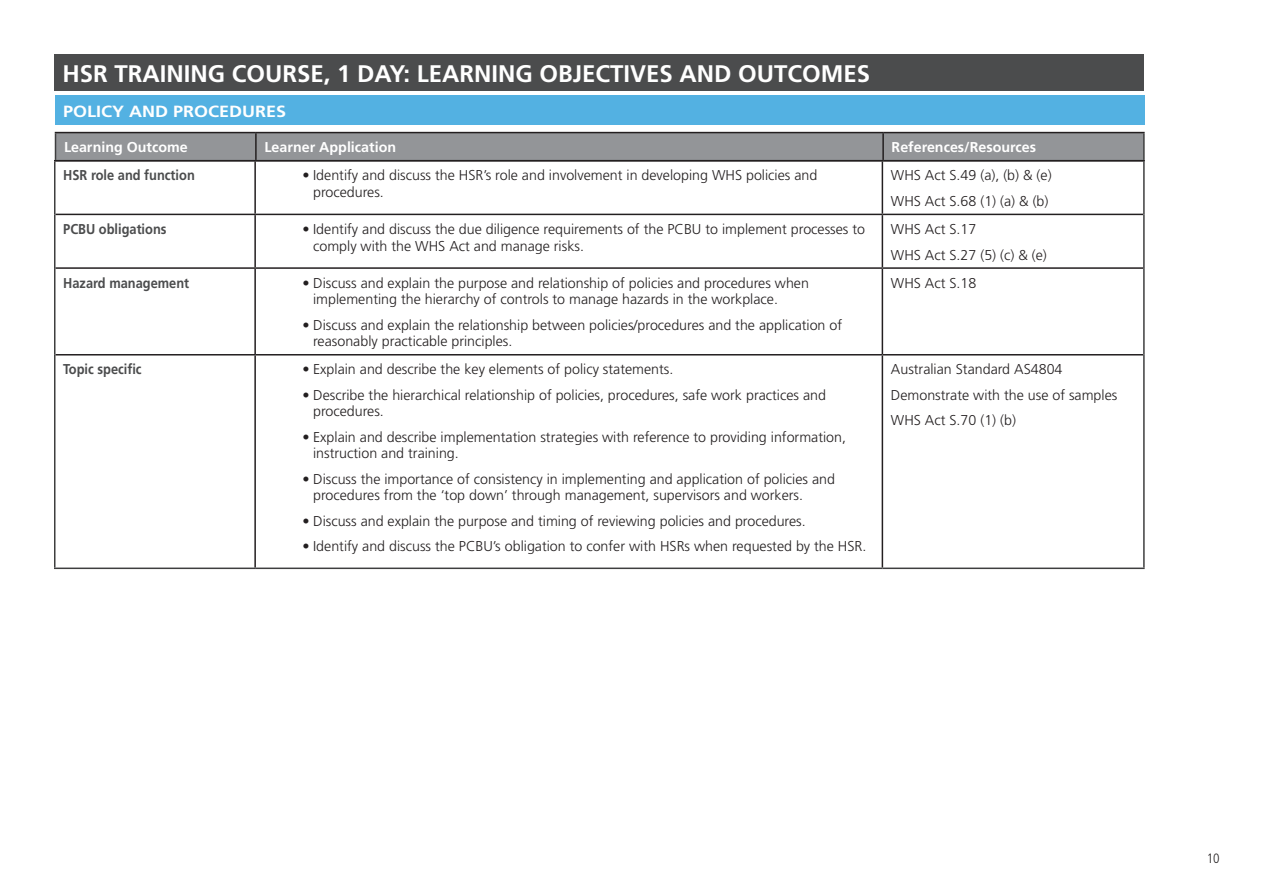
<style>
.page{position:relative;width:1263px;height:893px;background:#fff}
.page>*{position:absolute;margin:0;border:0;box-sizing:border-box;transform-origin:0 0}
.t1{font:700 24px "Frutiger";color:#fff}
.t2{font:700 16.2px "Frutiger";color:#fff;scale:1.11 1}
.t3{font:300 14.25px/16.5px "Frutiger";color:#231f20}
.t4{font:700 14.25px "Frutiger";color:#4b4c4d;scale:.9 1}
.t5{font:700 14.25px "Frutiger";color:#fff}
.t6{font:300 condensed 13.5px "Frutiger";color:#231f20}
</style>
<div class="page">
<hr style="left:54px;top:160px;width:201px;height:1px;background:#231f20">
<hr style="left:254px;top:161px;width:2px;height:53px;background:#231f20">
<hr style="left:882px;top:161px;width:1px;height:53px;background:#231f20">
<hr style="left:56px;top:214px;width:199px;height:1px;background:#231f20">
<hr style="left:255px;top:214px;width:627px;height:1px;background:#231f20">
<hr style="left:254px;top:215px;width:2px;height:52px;background:#231f20">
<hr style="left:882px;top:214px;width:261px;height:1px;background:#231f20">
<hr style="left:882px;top:215px;width:1px;height:52px;background:#231f20">
<hr style="left:56px;top:267px;width:199px;height:2px;background:#231f20">
<hr style="left:255px;top:267px;width:627px;height:2px;background:#231f20">
<hr style="left:254px;top:269px;width:2px;height:85px;background:#231f20">
<hr style="left:882px;top:267px;width:261px;height:2px;background:#231f20">
<hr style="left:882px;top:269px;width:1px;height:85px;background:#231f20">
<hr style="left:56px;top:354px;width:199px;height:1px;background:#231f20">
<hr style="left:255px;top:354px;width:627px;height:1px;background:#231f20">
<hr style="left:254px;top:355px;width:2px;height:213px;background:#231f20">
<hr style="left:882px;top:354px;width:261px;height:1px;background:#231f20">
<hr style="left:882px;top:355px;width:1px;height:213px;background:#231f20">
<hr style="left:54px;top:161px;width:2px;height:53px;background:#3e3e3f">
<hr style="left:1143px;top:161px;width:2px;height:53px;background:#3e3e3f">
<hr style="left:54px;top:214px;width:2px;height:54px;background:#3e3e3f">
<hr style="left:1143px;top:214px;width:2px;height:54px;background:#3e3e3f">
<hr style="left:54px;top:268px;width:2px;height:87px;background:#3e3e3f">
<hr style="left:54px;top:355px;width:2px;height:213px;background:#3e3e3f">
<hr style="left:1143px;top:355px;width:2px;height:213px;background:#3e3e3f">
<hr style="left:1143px;top:268px;width:2px;height:87px;background:#3e3e3f">
<hr style="left:54px;top:568px;width:201px;height:1px;background:#3e3e3f">
<hr style="left:255px;top:568px;width:627px;height:1px;background:#3e3e3f">
<hr style="left:882px;top:568px;width:263px;height:1px;background:#3e3e3f">
<div style="left:54px;top:54px;width:1090px;height:37px;background:#4b4c4d"></div>
<div style="left:55px;top:95px;width:1090px;height:30px;background:#53b1e2"></div>
<hr style="left:55px;top:132px;width:201px;height:1px;background:#231f20">
<hr style="left:256px;top:132px;width:627px;height:1px;background:#231f20">
<hr style="left:883px;top:132px;width:262px;height:1px;background:#231f20">
<hr style="left:883px;top:160px;width:262px;height:1px;background:#231f20">
<svg style="left:55px;top:133px;width:1088px;height:28px;background:#8c8e91"></svg>
<hr style="left:1143px;top:133px;width:2px;height:27px;background:#3e3e3f">
<h1 class="t1" style="left:63px;top:59px;width:809px">HSR TRAINING COURSE, 1 DAY: LEARNING OBJECTIVES AND OUTCOMES</h1>
<p class="t2" style="left:63px;top:102px;width:202px">POLICY AND PROCEDURES</p>
<p class="t5" style="left:64px;top:139px;width:125px">Learning Outcome</p>
<p class="t5" style="left:264px;top:139px;width:133px">Learner Application</p>
<p class="t5" style="left:892px;top:139px;width:146px">References/Resources</p>
<p class="t4" style="left:63px;top:167px;width:148px">HSR role and function</p>
<p class="t3" style="left:313px;top:167px;width:506px;text-indent:-11px">• Identify and discuss the HSR’s role and involvement in developing WHS policies and procedures.</p>
<p class="t3" style="left:891px;top:163px;width:162px;line-height:25.5px">WHS Act S.49 (a), (b) &amp; (e)<br>WHS Act S.68 (1) (a) &amp; (b)</p>
<p class="t4" style="left:63px;top:221px;width:116px">PCBU obligations</p>
<p class="t3" style="left:313px;top:221px;width:553px;text-indent:-11px">• Identify and discuss the due diligence requirements of the PCBU to implement processes to comply with the WHS Act and manage risks.</p>
<p class="t3" style="left:891px;top:216px;width:158px;line-height:25.5px">WHS Act S.17<br>WHS Act S.27 (5) (c) &amp; (e)</p>
<p class="t4" style="left:63px;top:274px;width:141px">Hazard management</p>
<p class="t3" style="left:313px;top:275px;width:497px;text-indent:-11px">• Discuss and explain the purpose and relationship of policies and procedures when implementing the hierarchy of controls to manage hazards in the workplace.</p>
<p class="t3" style="left:313px;top:317px;width:530px;text-indent:-11px">• Discuss and explain the relationship between policies/procedures and the application of reasonably practicable principles.</p>
<p class="t3" style="left:891px;top:275px;width:87px">WHS Act S.18</p>
<p class="t4" style="left:63px;top:361px;width:89px">Topic specific</p>
<p class="t3" style="left:303px;top:361px;width:372px">• Explain and describe the key elements of policy statements.</p>
<p class="t3" style="left:313px;top:387px;width:514px;text-indent:-11px">• Describe the hierarchical relationship of policies, procedures, safe work practices and procedures.</p>
<p class="t3" style="left:313px;top:429px;width:534px;text-indent:-11px">• Explain and describe implementation strategies with reference to providing information, instruction and training.</p>
<p class="t3" style="left:313px;top:471px;width:523px;text-indent:-11px">• Discuss the importance of consistency in implementing and application of policies and procedures from the ‘top down’ through management, supervisors and workers.</p>
<p class="t3" style="left:303px;top:513px;width:505px">• Discuss and explain the purpose and timing of reviewing policies and procedures.</p>
<p class="t3" style="left:303px;top:538px;width:565px">• Identify and discuss the PCBU’s obligation to confer with HSRs when requested by the HSR.</p>
<p class="t3" style="left:891px;top:357px;width:228px;line-height:25.5px">Australian Standard AS4804<br>Demonstrate with the use of samples<br>WHS Act S.70 (1) (b)</p>
<p class="t6" style="left:1207px;top:850px;width:14px">10</p>
</div>
